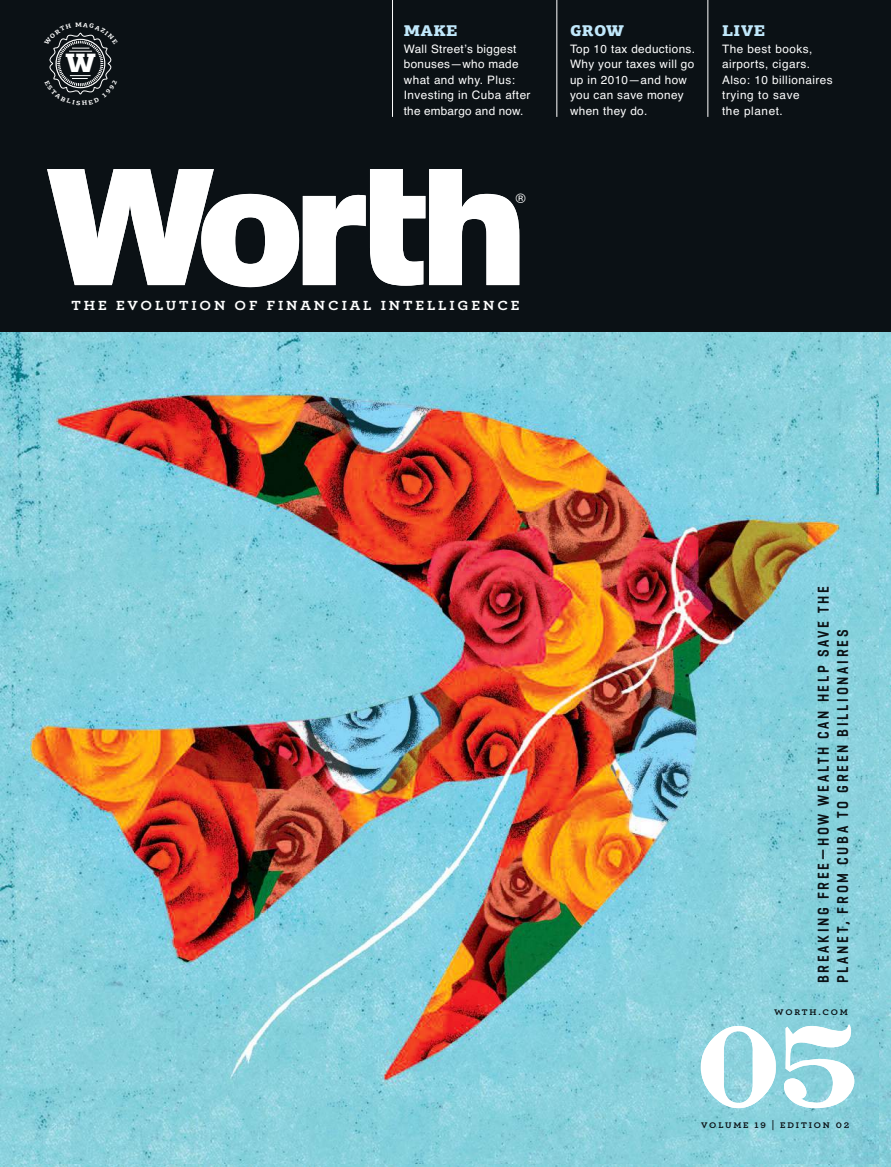
<style>
.page{position:relative;width:891px;height:1167px;background:#fff}
.page>*{position:absolute;margin:0;border:0;box-sizing:border-box;transform-origin:0 0}
.t1{font:115.35px "Numbers Depot+WTDCOE";color:#fff;scale:.88 1}
.t2{font:26.55px "PF Agora Slab Pro Black+CYSIAJ";color:#fff}
.t3{font:16.05px/19.2px "Geogrotesque Semibold+SJTVJE";letter-spacing:.205em;color:#0b1115;scale:.82 1}
.t4{font:15.6px "PF Agora Slab Pro Black+CYSIAJ";letter-spacing:.025em;color:#c1e8fb}
.t5{font:13.8px "Archer Bold+JIDAKJ";letter-spacing:.19em;color:#fff;scale:1.1 1}
.t6{font:13.2px "Helvetica+TSNMRN";color:#fff}
.t7{font:11.7px/15.5px "Helvetica+TSNMRN";letter-spacing:.03em;color:#fff}
.t8{font:8.55px "Archer Bold+JIDAKJ";letter-spacing:.2em;color:#0b1115;scale:1.1 1}
.s1{font-size:10.8px}
</style>
<div class="page">
<img style="left:0;top:0;width:891px;height:1166px">
<svg style="left:44px;top:22px;width:74px;height:83px;background:#252a2e"></svg>
<h2 class="t2" style="left:65px;top:46px;width:32px">W</h2>
<h3 class="t4" style="left:404px;top:20px;width:55px">MAKE</h3>
<p class="t7" style="left:404px;top:41px;width:128px">Wall Streetʼs biggest bonuses—who made what and why. Plus:<br>Investing in Cuba after the embargo and now.</p>
<p class="t6" style="left:516px;top:191px;width:11px">®</p>
<p class="t5" style="left:72px;top:300px;width:409px">THE EVOLUTION OF FINANCIAL INTELLIGENCE</p>
<h3 class="t4" style="left:570px;top:20px;width:56px">GROW</h3>
<p class="t7" style="left:570px;top:41px;width:127px">Top 10 tax deductions.<br>Why your taxes will go up in 2010—and how you can save money when they do.</p>
<h3 class="t4" style="left:722px;top:20px;width:44px">LIVE</h3>
<p class="t7" style="left:722px;top:41px;width:112px">The best books, airports, cigars.<br>Also: 10 billionaires trying to save<br>the planet.</p>
<h3 class="t3" style="left:815px;top:983px;width:486px;rotate:-90deg">BREAKING FREE—HOW WEALTH CAN HELP SAVE THE<br>PLANET, FROM CUBA TO GREEN BILLIONAIRES</h3>
<p class="t8" style="left:774px;top:1009px;width:68px">WORTH.COM</p>
<h1 class="t1" style="left:696px;top:1000px;width:188px">05</h1>
<p class="t8" style="left:701px;top:1121px;width:136px">VOLUME 19 <span class="s1">|</span> EDITION 02</p>
</div>
